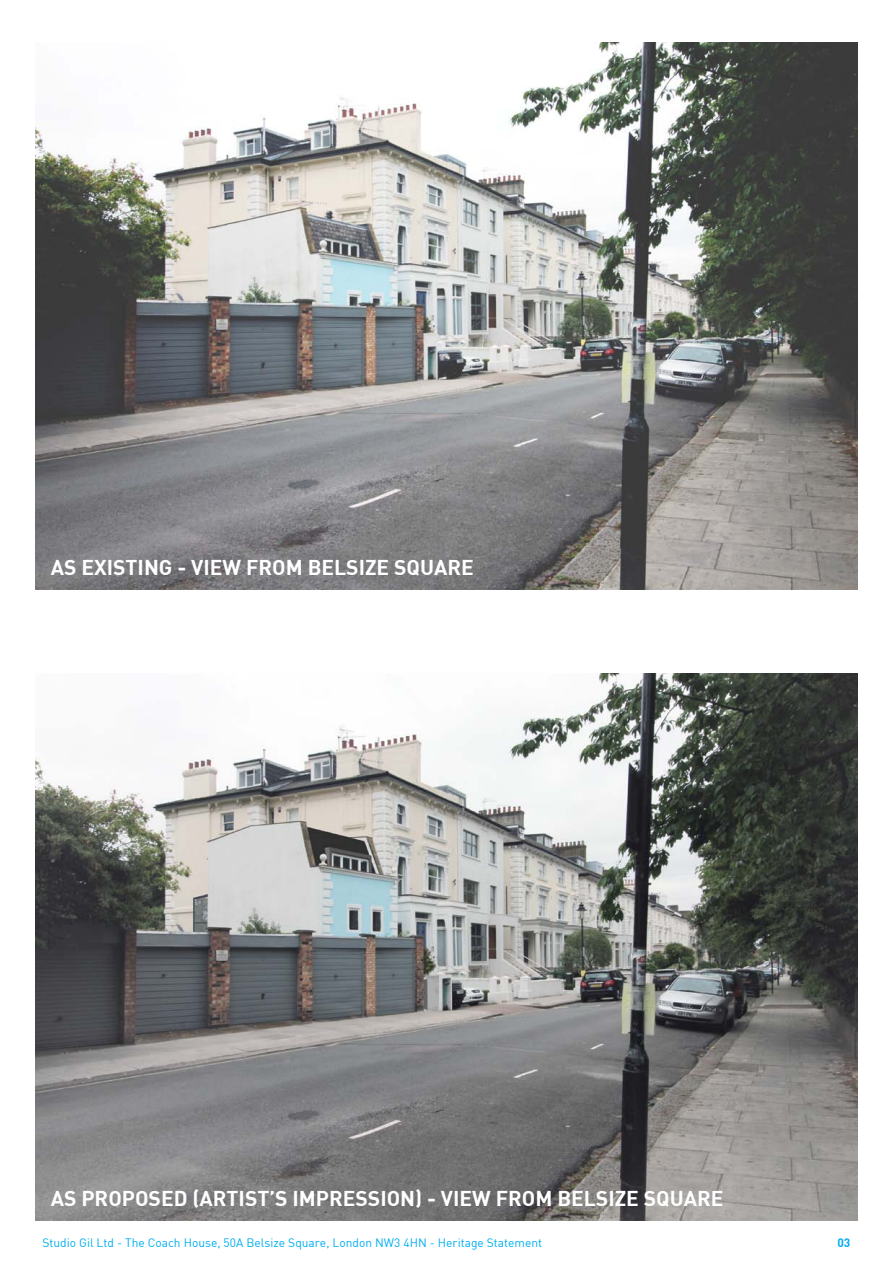
<style>
.page{position:relative;width:893px;height:1263px;background:#fff}
.page>*{position:absolute;margin:0;border:0;box-sizing:border-box;transform-origin:0 0}
.t1{font:21px "DIN Bold";color:#fff}
.t2{font:12px "DIN";color:#00aeef}
.t3{font:12px "DIN Bold";color:#00aeef}
</style>
<div class="page">
<img style="left:36px;top:673px;width:821px;height:547px">
<img style="left:36px;top:43px;width:821px;height:547px">
<p class="t1" style="left:51px;top:554px;width:425px">AS EXISTING - VIEW FROM BELSIZE SQUARE</p>
<p class="t1" style="left:51px;top:1185px;width:674px">AS PROPOSED (ARTIST’S IMPRESSION) - VIEW FROM BELSIZE SQUARE</p>
<p class="t2" style="left:43px;top:1235px;width:501px">Studio Gil Ltd - The Coach House, 50A Belsize Square, London NW3 4HN - Heritage Statement</p>
<p class="t3" style="left:837px;top:1235px;width:15px">03</p>
</div>
